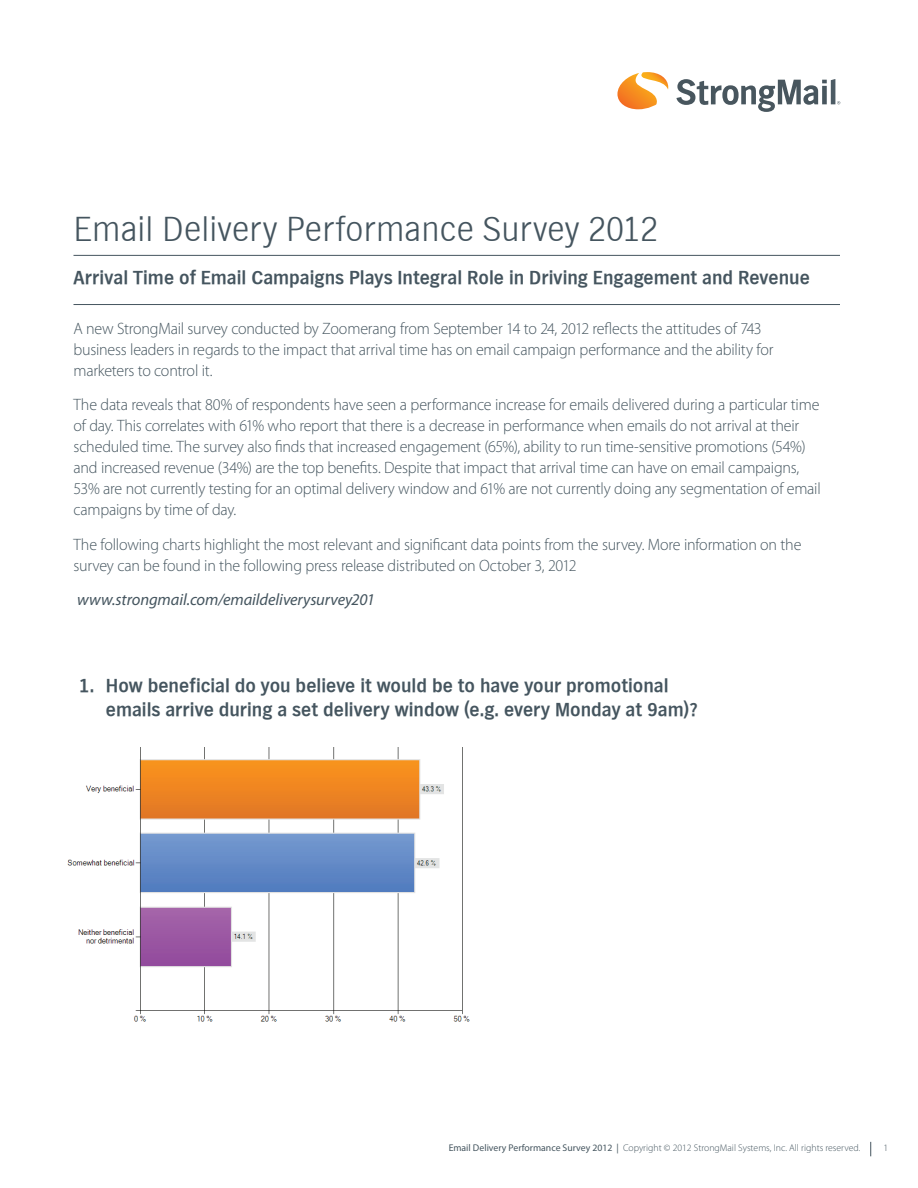
<style>
.page{position:relative;width:918px;height:1188px;background:#fff}
.page>*{position:absolute;margin:0;border:0;box-sizing:border-box;transform-origin:0 0}
.t1{font:300 36px "TV Nord CEEF";letter-spacing:-.01em;color:#45555f}
.t2{font:700 19.5px/23.4px "TV Nord CEEF";color:#45555f}
.t3{font:300 16.5px/21px "Myriad Pro";letter-spacing:-.015em;color:#45555f}
.t4{font:italic 16.5px "Myriad Pro";letter-spacing:-.005em;color:#45555f}
.t5{font:300 9.75px "Myriad Pro";color:#45555f}
.s1{font-weight:400}
</style>
<div class="page">
<svg style="left:676px;top:79px;width:164px;height:33px"></svg>
<svg style="left:617px;top:72px;width:51px;height:37px"></svg>
<svg style="left:870px;top:1142px;width:1px;height:14px"></svg>
<hr style="left:74px;top:304px;width:766px;height:1px;background:#45555f">
<hr style="left:74px;top:255px;width:766px;height:1px;background:#45555f">
<img style="left:67px;top:747px;width:403px;height:275px">
<h1 class="t1" style="left:74px;top:210px;width:586px">Email Delivery Performance Survey 2012</h1>
<p class="t2" style="left:74px;top:266px;width:738px">Arrival Time of Email Campaigns Plays Integral Role in Driving Engagement and Revenue</p>
<p class="t3" style="left:74px;top:318px;width:702px">A new StrongMail survey conducted by Zoomerang from September 14 to 24, 2012 reflects the attitudes of 743 business leaders in regards to the impact that arrival time has on email campaign performance and the ability for marketers to control it.</p>
<p class="t3" style="left:74px;top:394px;width:749px">The data reveals that 80% of respondents have seen a performance increase for emails delivered during a particular time of day. This correlates with 61% who report that there is a decrease in performance when emails do not arrival at their scheduled time. The survey also finds that increased engagement (65%), ability to run time-sensitive promotions (54%) and increased revenue (34%) are the top benefits. Despite that impact that arrival time can have on email campaigns, 53% are not currently testing for an optimal delivery window and 61% are not currently doing any segmentation of email campaigns by time of day.</p>
<p class="t3" style="left:74px;top:534px;width:730px">The following charts highlight the most relevant and significant data points from the survey. More information on the survey can be found in the following press release distributed on October 3, 2012</p>
<p class="t4" style="left:77px;top:591px;width:299px">www.strongmail.com/emaildeliverysurvey201</p>
<p class="t2" style="left:106px;top:675px;width:593px;text-indent:-27px">1. How beneficial do you believe it would be to have your promotional emails arrive during a set delivery window (e.g. every Monday at 9am)?</p>
<p class="t5" style="left:449px;top:1142px;width:413px"><span class="s1">Email Delivery Performance Survey 2012 |</span> Copyright © 2012 StrongMail Systems, Inc. All rights reserved.</p>
<p class="t5" style="left:883px;top:1142px;width:6px">1</p>
</div>
